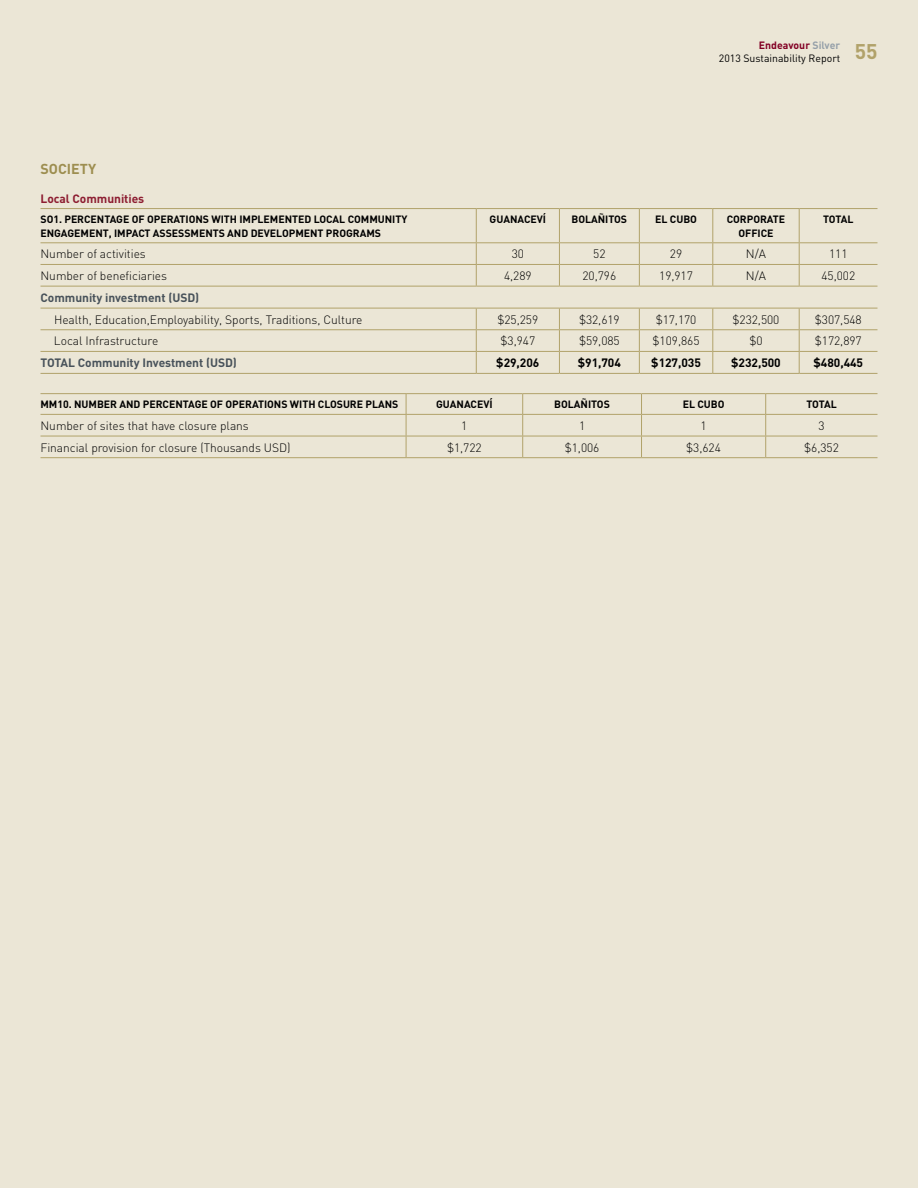
<style>
.page{position:relative;width:918px;height:1188px;background:#ebe6d6}
.page>*{position:absolute;margin:0;border:0;box-sizing:border-box;transform-origin:0 0}
.t1{font:700 21px "DIN";color:#b1a26a}
.t2{font:700 14.25px "DIN";color:#9d8e50}
.t3{font:300 12px "DIN";letter-spacing:-.005em;color:#000}
.t4{font:700 12px "DIN";letter-spacing:-.005em;color:#48525a}
.t5{font:700 12px "DIN";letter-spacing:-.005em;color:#000}
.t6{font:700 12px "DIN";letter-spacing:-.005em;color:#8d1d31}
.t7{font:700 10.5px/13.5px "DIN";letter-spacing:-.005em;color:#000}
.t8{font:10.5px/12.6px "DIN";color:#000;text-align:right}
.s1{font-weight:700;color:#820024}
.s2{font-weight:700;color:#95a0a9}
</style>
<div class="page">
<hr style="left:40px;top:208px;width:436px;height:1px;background:#b1a26a">
<hr style="left:476px;top:208px;width:83px;height:1px;background:#b1a26a">
<hr style="left:476px;top:209px;width:1px;height:33px;background:#b1a26a">
<hr style="left:559px;top:208px;width:80px;height:1px;background:#b1a26a">
<hr style="left:559px;top:209px;width:1px;height:33px;background:#b1a26a">
<hr style="left:639px;top:208px;width:74px;height:1px;background:#b1a26a">
<hr style="left:639px;top:209px;width:1px;height:33px;background:#b1a26a">
<hr style="left:713px;top:208px;width:86px;height:1px;background:#b1a26a">
<hr style="left:712px;top:209px;width:1px;height:33px;background:#b1a26a">
<hr style="left:799px;top:208px;width:78px;height:1px;background:#b1a26a">
<hr style="left:799px;top:209px;width:1px;height:33px;background:#b1a26a">
<hr style="left:40px;top:242px;width:436px;height:1px;background:#b1a26a">
<hr style="left:476px;top:242px;width:83px;height:1px;background:#b1a26a">
<hr style="left:559px;top:242px;width:80px;height:1px;background:#b1a26a">
<hr style="left:639px;top:242px;width:74px;height:1px;background:#b1a26a">
<hr style="left:713px;top:242px;width:86px;height:1px;background:#b1a26a">
<hr style="left:799px;top:242px;width:78px;height:1px;background:#b1a26a">
<hr style="left:40px;top:264px;width:436px;height:1px;background:#b1a26a">
<hr style="left:476px;top:264px;width:83px;height:1px;background:#b1a26a">
<svg style="left:476px;top:243px;width:1px;height:43px"></svg>
<hr style="left:559px;top:264px;width:80px;height:1px;background:#b1a26a">
<svg style="left:559px;top:243px;width:1px;height:43px"></svg>
<hr style="left:639px;top:264px;width:74px;height:1px;background:#b1a26a">
<svg style="left:639px;top:243px;width:1px;height:43px"></svg>
<hr style="left:713px;top:264px;width:86px;height:1px;background:#b1a26a">
<svg style="left:712px;top:243px;width:1px;height:43px"></svg>
<hr style="left:799px;top:264px;width:78px;height:1px;background:#b1a26a">
<svg style="left:799px;top:243px;width:1px;height:43px"></svg>
<hr style="left:40px;top:286px;width:436px;height:1px;background:#b1a26a">
<hr style="left:476px;top:286px;width:83px;height:1px;background:#b1a26a">
<hr style="left:559px;top:286px;width:80px;height:1px;background:#b1a26a">
<hr style="left:639px;top:286px;width:74px;height:1px;background:#b1a26a">
<hr style="left:713px;top:286px;width:86px;height:1px;background:#b1a26a">
<hr style="left:799px;top:286px;width:78px;height:1px;background:#b1a26a">
<hr style="left:40px;top:308px;width:436px;height:1px;background:#b1a26a">
<hr style="left:476px;top:308px;width:83px;height:1px;background:#b1a26a">
<hr style="left:559px;top:308px;width:80px;height:1px;background:#b1a26a">
<hr style="left:639px;top:308px;width:74px;height:1px;background:#b1a26a">
<hr style="left:713px;top:308px;width:86px;height:1px;background:#b1a26a">
<hr style="left:799px;top:308px;width:78px;height:1px;background:#b1a26a">
<hr style="left:40px;top:329px;width:436px;height:1px;background:#b1a26a">
<hr style="left:476px;top:329px;width:83px;height:1px;background:#b1a26a">
<hr style="left:559px;top:329px;width:80px;height:1px;background:#b1a26a">
<hr style="left:639px;top:329px;width:74px;height:1px;background:#b1a26a">
<hr style="left:713px;top:329px;width:86px;height:1px;background:#b1a26a">
<hr style="left:799px;top:329px;width:78px;height:1px;background:#b1a26a">
<hr style="left:40px;top:351px;width:436px;height:1px;background:#b1a26a">
<hr style="left:476px;top:351px;width:83px;height:1px;background:#b1a26a">
<svg style="left:476px;top:308px;width:1px;height:65px"></svg>
<hr style="left:559px;top:351px;width:80px;height:1px;background:#b1a26a">
<svg style="left:559px;top:308px;width:1px;height:65px"></svg>
<hr style="left:639px;top:351px;width:74px;height:1px;background:#b1a26a">
<svg style="left:639px;top:308px;width:1px;height:65px"></svg>
<hr style="left:713px;top:351px;width:86px;height:1px;background:#b1a26a">
<svg style="left:712px;top:308px;width:1px;height:65px"></svg>
<hr style="left:799px;top:351px;width:78px;height:1px;background:#b1a26a">
<svg style="left:799px;top:308px;width:1px;height:65px"></svg>
<hr style="left:40px;top:373px;width:436px;height:1px;background:#b1a26a">
<hr style="left:476px;top:373px;width:83px;height:1px;background:#b1a26a">
<hr style="left:559px;top:373px;width:80px;height:1px;background:#b1a26a">
<hr style="left:639px;top:373px;width:74px;height:1px;background:#b1a26a">
<hr style="left:713px;top:373px;width:86px;height:1px;background:#b1a26a">
<hr style="left:799px;top:373px;width:78px;height:1px;background:#b1a26a">
<hr style="left:40px;top:393px;width:366px;height:1px;background:#b1a26a">
<hr style="left:406px;top:393px;width:117px;height:1px;background:#b1a26a">
<hr style="left:523px;top:393px;width:119px;height:1px;background:#b1a26a">
<hr style="left:642px;top:393px;width:124px;height:1px;background:#b1a26a">
<hr style="left:766px;top:393px;width:112px;height:1px;background:#b1a26a">
<hr style="left:40px;top:414px;width:366px;height:1px;background:#b1a26a">
<hr style="left:406px;top:414px;width:117px;height:1px;background:#b1a26a">
<hr style="left:523px;top:414px;width:119px;height:1px;background:#b1a26a">
<hr style="left:642px;top:414px;width:124px;height:1px;background:#b1a26a">
<hr style="left:766px;top:414px;width:112px;height:1px;background:#b1a26a">
<hr style="left:40px;top:436px;width:366px;height:1px;background:#b1a26a">
<hr style="left:406px;top:436px;width:117px;height:1px;background:#b1a26a">
<svg style="left:406px;top:394px;width:1px;height:63px"></svg>
<hr style="left:523px;top:436px;width:119px;height:1px;background:#b1a26a">
<svg style="left:522px;top:394px;width:1px;height:63px"></svg>
<hr style="left:642px;top:436px;width:124px;height:1px;background:#b1a26a">
<svg style="left:641px;top:394px;width:1px;height:63px"></svg>
<hr style="left:766px;top:436px;width:112px;height:1px;background:#b1a26a">
<svg style="left:765px;top:394px;width:1px;height:63px"></svg>
<hr style="left:40px;top:457px;width:366px;height:1px;background:#b1a26a">
<hr style="left:406px;top:457px;width:117px;height:1px;background:#b1a26a">
<hr style="left:523px;top:457px;width:119px;height:1px;background:#b1a26a">
<hr style="left:642px;top:457px;width:124px;height:1px;background:#b1a26a">
<hr style="left:766px;top:457px;width:112px;height:1px;background:#b1a26a">
<p class="t8" style="left:719px;top:39px;width:123px"><span class="s1">ENDEAVOUR</span> <span class="s2">SILVER<br></span>2013 Sustainability Report</p>
<h1 class="t1" style="left:855px;top:38px;width:24px">55</h1>
<p class="t2" style="left:40px;top:159px;width:57px">SOCIETY</p>
<p class="t6" style="left:40px;top:190px;width:105px">LOCAL COMMUNITIES</p>
<p class="t7" style="left:40px;top:212px;width:368px">SO 1. PERCENTAGE OF OPERATIONS WITH IMPLEMENTED LOCAL COMMUNITY<br>ENGAGEMENT, IMPACT ASSESSMENTS AND DEVELOPMENT PROGRAMS</p>
<p class="t7" style="left:490px;top:212px;width:8px">GUANACEV</p>
<p class="t7" style="left:543px;top:212px;width:5px">Í</p>
<p class="t7" style="left:572px;top:212px;width:8px">BOLA</p>
<p class="t7" style="left:598px;top:212px;width:14px">ÑITOS</p>
<p class="t7" style="left:655px;top:212px;width:23px">EL CUBO</p>
<p class="t7" style="left:727px;top:212px;width:8px">COR</p>
<p class="t7" style="left:738px;top:212px;width:37px;text-align:center">PORATE<br>OFFICE</p>
<p class="t7" style="left:823px;top:212px;width:7px">TOTAL</p>
<p class="t3" style="left:40px;top:247px;width:107px">Number of activities</p>
<p class="t3" style="left:512px;top:247px;width:14px">30</p>
<p class="t3" style="left:593px;top:247px;width:14px">52</p>
<p class="t3" style="left:670px;top:247px;width:14px">29</p>
<p class="t3" style="left:746px;top:247px;width:22px">N/A</p>
<p class="t3" style="left:829px;top:247px;width:20px">111</p>
<p class="t3" style="left:40px;top:268px;width:128px">Number of beneficiaries</p>
<p class="t3" style="left:504px;top:268px;width:29px">4,289</p>
<p class="t3" style="left:583px;top:268px;width:35px">20,796</p>
<p class="t3" style="left:659px;top:268px;width:35px">19,917</p>
<p class="t3" style="left:746px;top:268px;width:22px">N/A</p>
<p class="t3" style="left:821px;top:268px;width:35px">45,002</p>
<p class="t4" style="left:41px;top:290px;width:160px">COMMUNITY INVESTMENT (USD)</p>
<p class="t3" style="left:54px;top:312px;width:310px">Health, Education,Employability, Sports, Traditions, Culture</p>
<p class="t3" style="left:497px;top:312px;width:42px">$25,259</p>
<p class="t3" style="left:579px;top:312px;width:42px">$32,619</p>
<p class="t3" style="left:656px;top:312px;width:42px">$17,170</p>
<p class="t3" style="left:733px;top:312px;width:48px">$232,500</p>
<p class="t3" style="left:815px;top:312px;width:48px">$307,548</p>
<p class="t3" style="left:54px;top:334px;width:106px">Local Infrastructure</p>
<p class="t3" style="left:501px;top:334px;width:36px">$3,947</p>
<p class="t3" style="left:579px;top:334px;width:42px">$59,085</p>
<p class="t3" style="left:653px;top:334px;width:48px">$109,865</p>
<p class="t3" style="left:749px;top:334px;width:15px">$0</p>
<p class="t3" style="left:815px;top:334px;width:48px">$172,897</p>
<p class="t4" style="left:40px;top:355px;width:8px">TOTAL</p>
<p class="t4" style="left:78px;top:355px;width:161px">COMMUNITY I NVESTMENT (USD)</p>
<p class="t5" style="left:496px;top:355px;width:45px">$29,206</p>
<p class="t5" style="left:578px;top:355px;width:45px">$91,704</p>
<p class="t5" style="left:651px;top:355px;width:51px">$127,035</p>
<p class="t5" style="left:731px;top:355px;width:51px">$232,500</p>
<p class="t5" style="left:814px;top:355px;width:51px">$480,445</p>
<p class="t7" style="left:40px;top:397px;width:359px">MM 10. N UMBER AND PERCENTAGE OF OPERATIONS WITH CLOSURE PLANS</p>
<p class="t7" style="left:436px;top:397px;width:8px">GUANACEV</p>
<p class="t7" style="left:489px;top:397px;width:5px">Í</p>
<p class="t7" style="left:554px;top:397px;width:8px">BOLA</p>
<p class="t7" style="left:581px;top:397px;width:14px">ÑITOS</p>
<p class="t7" style="left:683px;top:397px;width:23px">EL CUBO</p>
<p class="t7" style="left:806px;top:397px;width:7px">TOTAL</p>
<p class="t3" style="left:40px;top:418px;width:210px">Number of sites that have closure plans</p>
<p class="t3" style="left:461px;top:418px;width:8px">1</p>
<p class="t3" style="left:579px;top:418px;width:8px">1</p>
<p class="t3" style="left:701px;top:418px;width:8px">1</p>
<p class="t3" style="left:819px;top:418px;width:8px">3</p>
<p class="t3" style="left:40px;top:440px;width:252px">Financial provision for closure (Thousands USD)</p>
<p class="t3" style="left:447px;top:440px;width:36px">$1,722</p>
<p class="t3" style="left:565px;top:440px;width:36px">$1,006</p>
<p class="t3" style="left:686px;top:440px;width:36px">$3,624</p>
<p class="t3" style="left:804px;top:440px;width:36px">$6,352</p>
</div>
